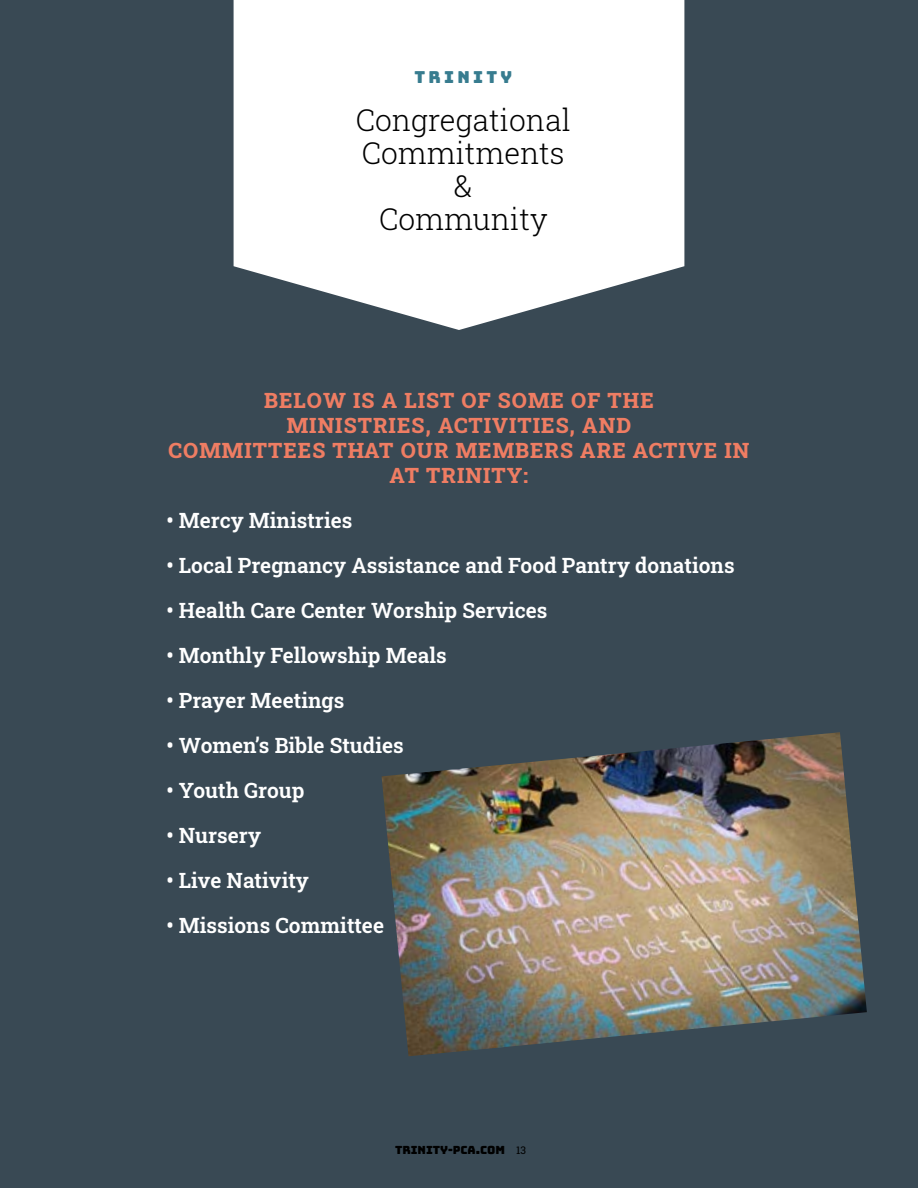
<style>
.page{position:relative;width:918px;height:1188px;background:#394954}
.page>*{position:absolute;margin:0;border:0;box-sizing:border-box;transform-origin:0 0}
.t1{font:300 30px/33px "Roboto Slab";color:#000;text-align:center}
.t2{font:600 21px "Roboto Slab";color:#fff}
.t3{font:800 21px/25.2px "Roboto Slab";letter-spacing:.05em;color:#ef7d63;text-align:center}
.t4{font:16.5px "Bungee";letter-spacing:.2em;color:#377c8f}
.t5{font:11.25px "Bungee";color:#000}
.s1{font-family:"Roboto Slab";font-size:10.5px}
</style>
<div class="page">
<svg style="left:234px;top:0;width:450px;height:330px"></svg>
<img style="left:382px;top:732px;width:485px;height:324px">
<p class="t4" style="left:414px;top:67px;width:99px">TRINITY</p>
<h1 class="t1" style="left:356px;top:103px;width:217px">Congregational<br>Commitments &amp;<br>Community</h1>
<p class="t3" style="left:169px;top:387px;width:582px">BELOW IS A LIST OF SOME OF THE<br>MINISTRIES, ACTIVITIES, AND<br>COMMITTEES THAT OUR MEMBERS ARE ACTIVE IN<br>AT TRINITY:</p>
<p class="t2" style="left:167px;top:506px;width:187px">• Mercy Ministries</p>
<p class="t2" style="left:167px;top:551px;width:570px">• Local Pregnancy Assistance and Food Pantry donations</p>
<p class="t2" style="left:167px;top:596px;width:382px">• Health Care Center Worship Services</p>
<p class="t2" style="left:167px;top:641px;width:282px">• Monthly Fellowship Meals</p>
<p class="t2" style="left:167px;top:686px;width:179px">• Prayer Meetings</p>
<p class="t2" style="left:167px;top:731px;width:239px">• Women’s Bible Studies</p>
<p class="t2" style="left:167px;top:776px;width:139px">• Youth Group</p>
<p class="t2" style="left:167px;top:821px;width:96px">• Nursery</p>
<p class="t2" style="left:167px;top:866px;width:144px">• Live Nativity</p>
<p class="t2" style="left:167px;top:911px;width:219px">• Missions Committee</p>
<p class="t5" style="left:395px;top:1144px;width:132px">TRINITY-PCA.COM <span class="s1">13</span></p>
</div>
